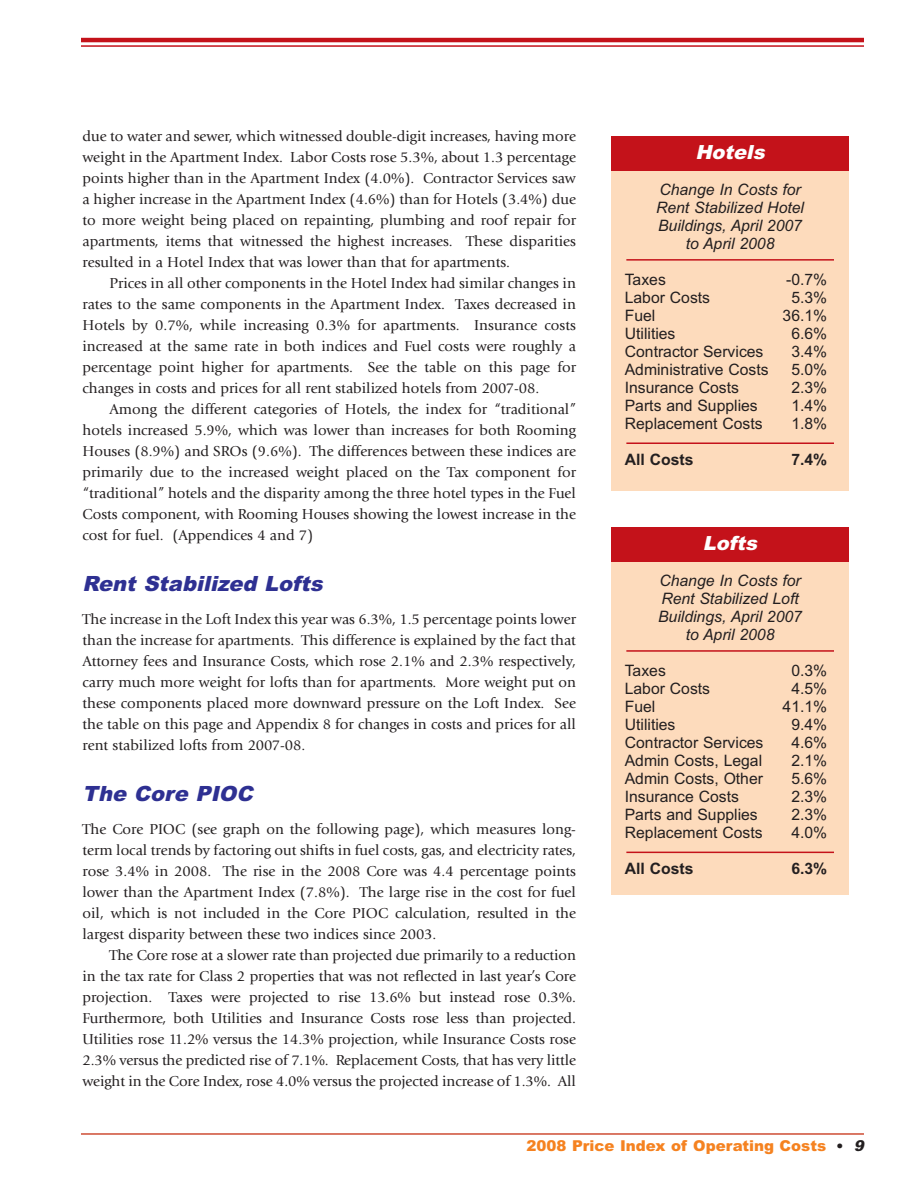
<style>
.page{position:relative;width:918px;height:1188px;background:#fff}
.page>*{position:absolute;margin:0;border:0;box-sizing:border-box;transform-origin:0 0}
.t1{font:italic 900 21px "Arial";color:#2e3092}
.t2{font:italic 900 19.5px "Arial";color:#fff}
.t3{font:15.75px "Arial";color:#231f20}
.t4{font:italic 15.75px/18px "Arial";color:#231f20;text-align:center}
.t5{font:700 15.75px "Arial";color:#231f20}
.t6{font:15px/21px "Giovanni";color:#231f20;text-align:justify}
.t7{font:900 15px "Arial";color:#f58220}
.s1{font-family:"Gill Sans";font-weight:700;color:#231f20}
.s2{font-style:italic;color:#231f20}
</style>
<div class="page">
<div style="left:611px;top:170px;width:238px;height:321px;background:#fddbbc"></div>
<div style="left:611px;top:136px;width:238px;height:35px;background:#c4121a"></div>
<hr style="left:626px;top:259px;width:208px;height:2px;background:#c4121a">
<hr style="left:626px;top:442px;width:208px;height:2px;background:#c4121a">
<div style="left:611px;top:561px;width:238px;height:334px;background:#fddbbc"></div>
<div style="left:611px;top:528px;width:238px;height:34px;background:#c4121a"></div>
<hr style="left:626px;top:650px;width:208px;height:2px;background:#c4121a">
<hr style="left:626px;top:852px;width:208px;height:1px;background:#c4121a">
<hr style="left:81px;top:38px;width:783px;height:4px;background:#c4121a">
<hr style="left:81px;top:45px;width:783px;height:2px;background:#c4121a">
<hr style="left:81px;top:1133px;width:783px;height:2px;background:#ce4c34">
<p class="t6" style="left:82px;top:126px;width:495px">due to water and sewer, which witnessed double-digit increases, having more weight in the Apartment Index. Labor Costs rose 5.3%, about 1.3 percentage points higher than in the Apartment Index (4.0%). Contractor Services saw a higher increase in the Apartment Index (4.6%) than for Hotels (3.4%) due to more weight being placed on repainting, plumbing and roof repair for apartments, items that witnessed the highest increases. These disparities resulted in a Hotel Index that was lower than that for apartments.</p>
<p class="t6" style="left:83px;top:273px;width:495px;text-indent:27px">Prices in all other components in the Hotel Index had similar changes in rates to the same components in the Apartment Index. Taxes decreased in Hotels by 0.7%, while increasing 0.3% for apartments. Insurance costs increased at the same rate in both indices and Fuel costs were roughly a percentage point higher for apartments. See the table on this page for changes in costs and prices for all rent stabilized hotels from 2007-08.</p>
<p class="t6" style="left:83px;top:399px;width:495px;text-indent:27px">Among the different categories of Hotels, the index for “traditional” hotels increased 5.9%, which was lower than increases for both Rooming Houses (8.9%) and SROs (9.6%). The differences between these indices are primarily due to the increased weight placed on the Tax component for “traditional” hotels and the disparity among the three hotel types in the Fuel Costs component, with Rooming Houses showing the lowest increase in the cost for fuel. (Appendices 4 and 7)</p>
<h1 class="t1" style="left:82px;top:571px;width:247px">Rent Stabilized Lofts</h1>
<p class="t6" style="left:82px;top:609px;width:495px">The increase in the Loft Index this year was 6.3%, 1.5 percentage points lower than the increase for apartments. This difference is explained by the fact that Attorney fees and Insurance Costs, which rose 2.1% and 2.3% respectively, carry much more weight for lofts than for apartments. More weight put on these components placed more downward pressure on the Loft Index. See the table on this page and Appendix 8 for changes in costs and prices for all rent stabilized lofts from 2007-08.</p>
<h1 class="t1" style="left:82px;top:781px;width:177px">The Core PIOC</h1>
<p class="t6" style="left:82px;top:819px;width:495px">The Core PIOC (see graph on the following page), which measures long&shy;term local trends by factoring out shifts in fuel costs, gas, and electricity rates, rose 3.4% in 2008. The rise in the 2008 Core was 4.4 percentage points lower than the Apartment Index (7.8%). The large rise in the cost for fuel oil, which is not included in the Core PIOC calculation, resulted in the largest disparity between these two indices since 2003.</p>
<p class="t6" style="left:83px;top:945px;width:495px;text-indent:27px">The Core rose at a slower rate than projected due primarily to a reduction in the tax rate for Class 2 properties that was not reflected in last year’s Core projection. Taxes were projected to rise 13.6% but instead rose 0.3%.<br>Furthermore, both Utilities and Insurance Costs rose less than projected.<br>Utilities rose 11.2% versus the 14.3% projection, while Insurance Costs rose 2.3% versus the predicted rise of 7.1%. Replacement Costs, that has very little weight in the Core Index, rose 4.0% versus the projected increase of 1.3%. All</p>
<h2 class="t2" style="left:695px;top:141px;width:76px">Hotels</h2>
<p class="t4" style="left:656px;top:181px;width:149px">Change In Costs for<br>Rent Stabilized Hotel<br>Buildings, April 2007 to April 2008</p>
<p class="t3" style="left:625px;top:270px;width:43px">Taxes</p>
<p class="t3" style="left:786px;top:270px;width:43px">-0.7%</p>
<p class="t3" style="left:625px;top:288px;width:87px">Labor Costs</p>
<p class="t3" style="left:791px;top:288px;width:37px">5.3%</p>
<p class="t3" style="left:625px;top:306px;width:32px">Fuel</p>
<p class="t3" style="left:783px;top:306px;width:46px">36.1%</p>
<p class="t3" style="left:625px;top:324px;width:52px">Utilities</p>
<p class="t3" style="left:791px;top:324px;width:37px">6.6%</p>
<p class="t3" style="left:625px;top:342px;width:140px">Contractor Services</p>
<p class="t3" style="left:791px;top:342px;width:37px">3.4%</p>
<p class="t3" style="left:625px;top:360px;width:145px">Administrative Costs</p>
<p class="t3" style="left:791px;top:360px;width:37px">5.0%</p>
<p class="t3" style="left:625px;top:378px;width:116px">Insurance Costs</p>
<p class="t3" style="left:791px;top:378px;width:37px">2.3%</p>
<p class="t3" style="left:625px;top:396px;width:135px">Parts and Supplies</p>
<p class="t3" style="left:791px;top:396px;width:37px">1.4%</p>
<p class="t3" style="left:625px;top:414px;width:139px">Replacement Costs</p>
<p class="t3" style="left:791px;top:414px;width:37px">1.8%</p>
<p class="t5" style="left:625px;top:450px;width:70px">All Costs</p>
<p class="t5" style="left:791px;top:450px;width:37px">7.4%</p>
<h2 class="t2" style="left:703px;top:532px;width:60px">Lofts</h2>
<p class="t4" style="left:658px;top:572px;width:145px">Change In Costs for<br>Rent Stabilized Loft<br>Buildings, April 2007 to April 2008</p>
<p class="t3" style="left:625px;top:661px;width:43px">Taxes</p>
<p class="t3" style="left:791px;top:661px;width:37px">0.3%</p>
<p class="t3" style="left:625px;top:679px;width:87px">Labor Costs</p>
<p class="t3" style="left:791px;top:679px;width:37px">4.5%</p>
<p class="t3" style="left:625px;top:697px;width:32px">Fuel</p>
<p class="t3" style="left:783px;top:697px;width:46px">41.1%</p>
<p class="t3" style="left:625px;top:715px;width:52px">Utilities</p>
<p class="t3" style="left:791px;top:715px;width:37px">9.4%</p>
<p class="t3" style="left:625px;top:733px;width:140px">Contractor Services</p>
<p class="t3" style="left:791px;top:733px;width:37px">4.6%</p>
<p class="t3" style="left:625px;top:751px;width:139px">Admin Costs, Legal</p>
<p class="t3" style="left:791px;top:751px;width:37px">2.1%</p>
<p class="t3" style="left:625px;top:769px;width:140px">Admin Costs, Other</p>
<p class="t3" style="left:791px;top:769px;width:37px">5.6%</p>
<p class="t3" style="left:625px;top:787px;width:116px">Insurance Costs</p>
<p class="t3" style="left:791px;top:787px;width:37px">2.3%</p>
<p class="t3" style="left:625px;top:805px;width:135px">Parts and Supplies</p>
<p class="t3" style="left:791px;top:805px;width:37px">2.3%</p>
<p class="t3" style="left:625px;top:823px;width:139px">Replacement Costs</p>
<p class="t3" style="left:791px;top:823px;width:37px">4.0%</p>
<p class="t5" style="left:625px;top:859px;width:70px">All Costs</p>
<p class="t5" style="left:791px;top:859px;width:37px">6.3%</p>
<p class="t7" style="left:527px;top:1137px;width:343px">2008 Price Index of Operating Costs <span class="s1">•</span> <span class="s2">9</span></p>
</div>
